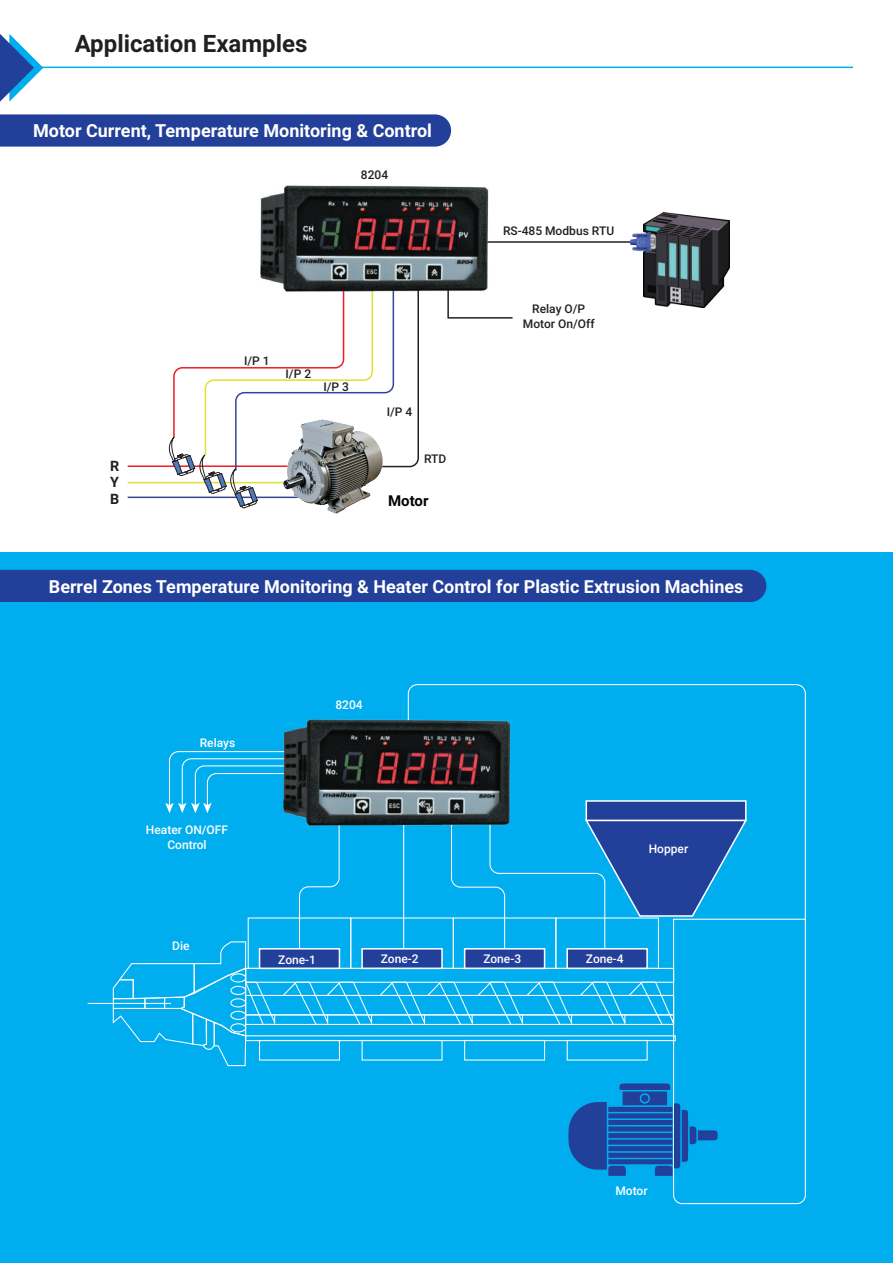
<style>
.page{position:relative;width:893px;height:1263px;background:#fff}
.page>*{position:absolute;margin:0;border:0;box-sizing:border-box;transform-origin:0 0}
.t1{font:700 24px "Roboto";color:#231f20}
.t2{font:700 18px "Roboto";color:#fff}
.t3{font:700 15px "Roboto";color:#040503}
.t4{font:700 14.4px/16.2px "Roboto";color:#231f20;text-align:justify}
.t5{font:500 12px/14.4px "Roboto";color:#fff;text-align:center}
.t6{font:500 12px/14.4px "Roboto";color:#231f20;text-align:center}
</style>
<div class="page">
<svg style="left:0;top:34px;width:43px;height:68px"></svg>
<hr style="left:39px;top:67px;width:814px;height:1px;background:#00aeef">
<svg style="left:447px;top:294px;width:66px;height:25px"></svg>
<hr style="left:128px;top:465px;width:167px;height:2px;background:#ed1d23">
<hr style="left:128px;top:482px;width:167px;height:1px;background:#dce236">
<hr style="left:128px;top:497px;width:174px;height:1px;background:#35439b">
<img style="left:327px;top:508px;width:19px;height:5px">
<svg style="left:168px;top:294px;width:251px;height:214px"></svg>
<hr style="left:464px;top:241px;width:185px;height:2px;background:#231f20">
<img style="left:260px;top:185px;width:230px;height:109px">
<img style="left:644px;top:213px;width:85px;height:95px">
<div style="left:0;top:114px;width:451px;height:33px;background:#223f99"></div>
<div style="left:0;top:552px;width:893px;height:711px;background:#00aeef"></div>
<hr style="left:88px;top:1003px;width:83px;height:1px;background:#fff">
<svg style="left:407px;top:684px;width:399px;height:66px"></svg>
<svg style="left:112px;top:750px;width:694px;height:455px"></svg>
<div style="left:0;top:570px;width:766px;height:32px;background:#223f99"></div>
<img style="left:281px;top:718px;width:232px;height:111px">
<img style="left:631px;top:233px;width:22px;height:19px">
<h1 class="t1" style="left:75px;top:27px;width:234px">Application Examples</h1>
<p class="t2" style="left:33px;top:118px;width:400px">Motor Current, Temperature Monitoring &amp; Control</p>
<p class="t4" style="left:110px;top:458px;width:11px">R Y B</p>
<p class="t6" style="left:361px;top:168px;width:29px">8204</p>
<p class="t6" style="left:244px;top:353px;width:27px">I/P 1</p>
<p class="t6" style="left:286px;top:366px;width:27px">I/P 2</p>
<p class="t6" style="left:323px;top:379px;width:27px">I/P 3</p>
<p class="t6" style="left:387px;top:404px;width:27px">I/P 4</p>
<p class="t6" style="left:424px;top:451px;width:24px">RTD</p>
<p class="t3" style="left:388px;top:490px;width:42px">Motor</p>
<p class="t6" style="left:503px;top:223px;width:113px">RS-485 Modbus RTU</p>
<p class="t6" style="left:523px;top:302px;width:73px">Relay O/P<br>Motor On/Off</p>
<p class="t2" style="left:49px;top:574px;width:696px">Berrel Zones Temperature Monitoring &amp; Heater Control for Plastic Extrusion Machines</p>
<p class="t5" style="left:200px;top:735px;width:37px">Relays</p>
<p class="t5" style="left:146px;top:822px;width:84px">Heater ON/OFF<br>Control</p>
<p class="t5" style="left:172px;top:938px;width:19px">Die</p>
<p class="t5" style="left:335px;top:697px;width:29px">8204</p>
<p class="t5" style="left:649px;top:841px;width:41px">Hopper</p>
<p class="t5" style="left:278px;top:952px;width:39px">Zone-1</p>
<p class="t5" style="left:381px;top:951px;width:39px">Zone-2</p>
<p class="t5" style="left:483px;top:951px;width:39px">Zone-3</p>
<p class="t5" style="left:586px;top:951px;width:39px">Zone-4</p>
<p class="t5" style="left:615px;top:1183px;width:34px">Motor</p>
</div>
